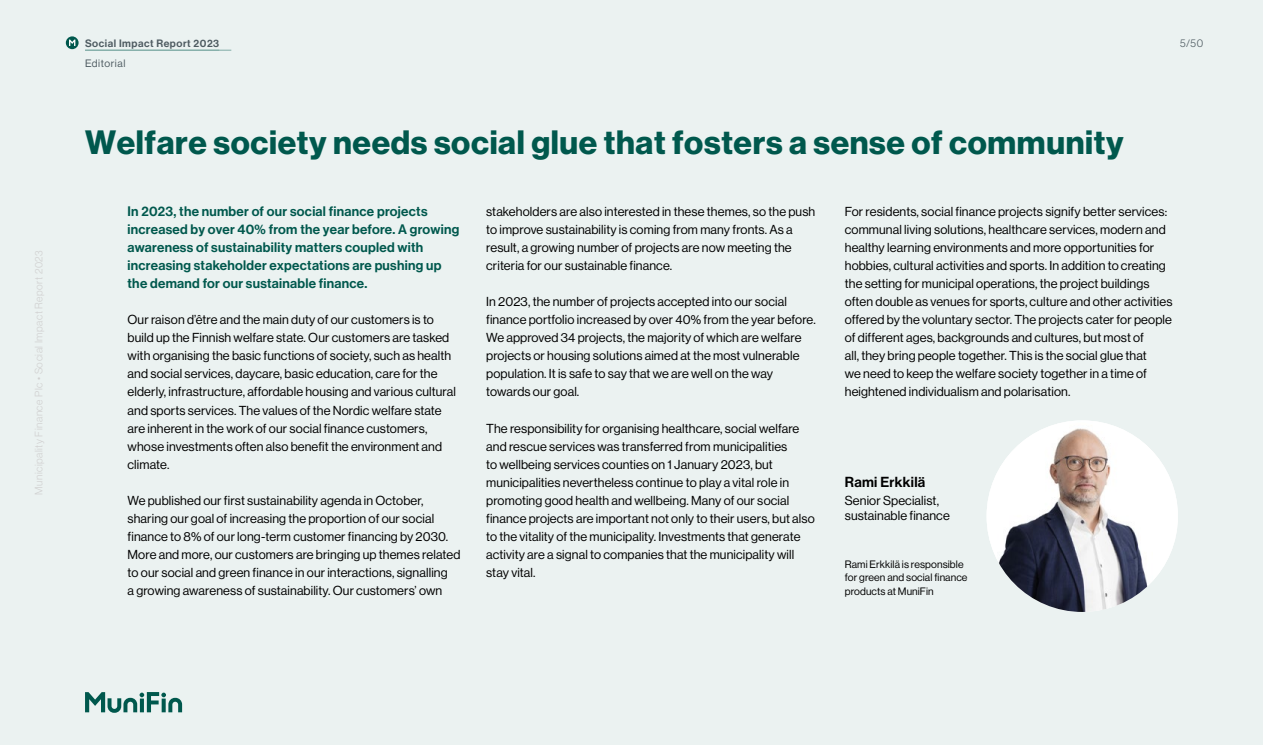
<style>
.page{position:relative;width:1263px;height:745px;background:#fff}
.page>*{position:absolute;margin:0;border:0;box-sizing:border-box;transform-origin:0 0}
.Otsikko_Iso_Kuusi{font:33px "N Haas Grotesk DS Pro 75 Bd";letter-spacing:.02em;color:#00584d}
.Väliotsikko_Gemena{font:14.25px "N Haas Grotesk DS Pro 65 Md";letter-spacing:.02em;color:#000}
.Ingressi_Kuusi{font:13.5px/18px "N Haas Grotesk DS Pro 65 Md";letter-spacing:.02em;color:#00584d}
.Leipis_8_5_12{font:12.75px/18px "N Haas Grotesk DS Pro 55 Rg";letter-spacing:.01em;color:#000}
.Leipis_8_5_12-2{font:10.5px/13.5px "N Haas Grotesk DS Pro 55 Rg";letter-spacing:.01em;color:#000}
.t1{font:10.5px "N Haas Grotesk DS Pro 45 Lt";letter-spacing:.05em;color:#d0d0d0}
.t2{font:10.5px "N Haas Grotesk DS Pro 65 Md";letter-spacing:.05em;color:#4e5b61}
.t3{font:10.5px "N Haas Grotesk DS Pro 55 Rg";letter-spacing:.05em;color:#4e5b61}
.t4{font:10.5px "N Haas Grotesk DS Pro 45 Lt";color:#4e5b61}
</style>
<div class="page">
<div style="left:0;top:0;width:1263px;height:744px;background:#ebf2f1"></div>
<img style="left:986px;top:420px;width:192px;height:191px;border-radius:96px">
<svg style="left:85px;top:692px;width:97px;height:20px"></svg>
<svg style="left:66px;top:36px;width:13px;height:13px"></svg>
<svg style="left:69px;top:40px;width:6px;height:6px"></svg>
<hr style="left:85px;top:50px;width:146px;height:1px;background:#80aca6">
<p class="t1" style="left:33px;top:494px;width:246px;rotate:-90deg">Municipality Finance Plc • Social Impact Report 2023</p>
<p class="t2" style="left:85px;top:37px;width:136px">Social Impact Report 2023</p>
<p class="t4" style="left:1180px;top:37px;width:25px">5/50</p>
<p class="t3" style="left:85px;top:58px;width:42px">Editorial</p>
<p class="Otsikko_Iso_Kuusi" style="left:85px;top:123px;width:1040px">Welfare society needs social glue that fosters a sense of community</p>
<p class="Ingressi_Kuusi" style="left:128px;top:202px;width:333px">In 2023, the number of our social finance projects increased by over 40% from the year before. A growing awareness of sustainability matters coupled with increasing stakeholder expectations are pushing up the demand for our sustainable finance.</p>
<p class="Leipis_8_5_12" style="left:128px;top:311px;width:330px">Our raison d’être and the main duty of our customers is to build up the Finnish welfare state. Our customers are tasked with organising the basic functions of society, such as health and social services, daycare, basic education, care for the elderly, infrastructure, affordable housing and various cultural and sports services. The values of the Nordic welfare state are inherent in the work of our social finance customers, whose investments often also benefit the environment and climate.</p>
<p class="Leipis_8_5_12" style="left:128px;top:491px;width:334px">We published our first sustainability agenda in October, sharing our goal of increasing the proportion of our social finance to 8% of our long-term customer financing by 2030.<br>More and more, our customers are bringing up themes related to our social and green finance in our interactions, signalling<br>a growing awareness of sustainability. Our customers’ own</p>
<p class="Leipis_8_5_12" style="left:486px;top:203px;width:331px">stakeholders are also interested in these themes, so the push to improve sustainability is coming from many fronts. As a result, a growing number of projects are now meeting the criteria for our sustainable finance.</p>
<p class="Leipis_8_5_12" style="left:486px;top:293px;width:331px">In 2023, the number of projects accepted into our social finance portfolio increased by over 40% from the year before.<br>We approved 34 projects, the majority of which are welfare projects or housing solutions aimed at the most vulnerable population. It is safe to say that we are well on the way towards our goal.</p>
<p class="Leipis_8_5_12" style="left:486px;top:419px;width:330px">The responsibility for organising healthcare, social welfare and rescue services was transferred from municipalities<br>to wellbeing services counties on 1 January 2023, but municipalities nevertheless continue to play a vital role in promoting good health and wellbeing. Many of our social finance projects are important not only to their users, but also to the vitality of the municipality. Investments that generate activity are a signal to companies that the municipality will stay vital.</p>
<p class="Leipis_8_5_12" style="left:845px;top:203px;width:329px">For residents, social finance projects signify better services: communal living solutions, healthcare services, modern and healthy learning environments and more opportunities for hobbies, cultural activities and sports. In addition to creating the setting for municipal operations, the project buildings often double as venues for sports, culture and other activities offered by the voluntary sector. The projects cater for people of different ages, backgrounds and cultures, but most of<br>all, they bring people together. This is the social glue that<br>we need to keep the welfare society together in a time of heightened individualism and polarisation.</p>
<p class="Väliotsikko_Gemena" style="left:845px;top:473px;width:82px">Rami Erkkilä</p>
<p class="Leipis_8_5_12" style="left:845px;top:492px;width:106px;line-height:15px">Senior Specialist, sustainable finance</p>
<p class="Leipis_8_5_12-2" style="left:845px;top:557px;width:124px">Rami Erkkilä is responsible for green and social finance</p>
<p class="Leipis_8_5_12-2" style="left:845px;top:584px;width:90px">products at MuniFin</p>
</div>
